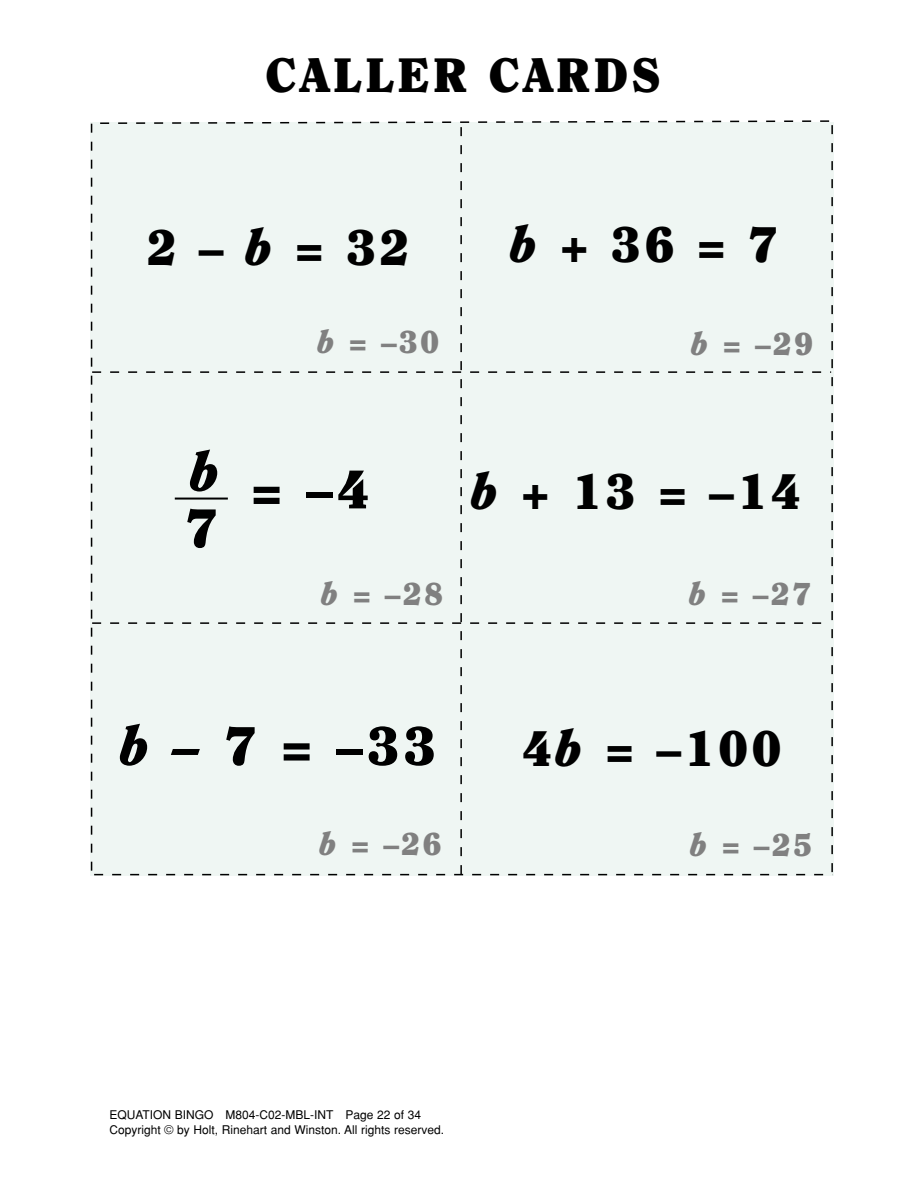
<style>
.page{position:relative;width:918px;height:1188px;background:#fff}
.page>*{position:absolute;margin:0;border:0;box-sizing:border-box;transform-origin:0 0}
.t1{font:900 54px "Clearface";color:#000}
.t2{font:italic 900 54px "Clearface";color:#000}
.t3{font:900 49.65px "Clearface";letter-spacing:.065em;color:#000}
.t4{font:900 48px "Clearface";letter-spacing:.065em;color:#000}
.t5{font:900 31.5px "Clearface";letter-spacing:.065em;color:#808080}
.t6{font:12px/14.4px "Helvetica";color:#000}
.s1{font-style:italic}
</style>
<div class="page">
<div style="left:92px;top:121px;width:741px;height:754px;background:#eff6f3"></div>
<hr style="left:175px;top:498px;width:53px;height:2px;background:#000">
<h3 class="t4" style="left:265px;top:55px;width:397px">CALLER CARDS</h3>
<h2 class="t3" style="left:147px;top:227px;width:265px">2 – <span class="s1">b</span> = 32</h2>
<h3 class="t5" style="left:317px;top:329px;width:124px"><span class="s1">b</span> = –30</h3>
<h2 class="t3" style="left:510px;top:225px;width:269px"><span class="s1">b</span> + 36 = 7</h2>
<h3 class="t5" style="left:691px;top:330px;width:124px"><span class="s1">b</span> = –29</h3>
<h1 class="t2" style="left:190px;top:450px;width:32px">b</h1>
<h1 class="t1" style="left:185px;top:506px;width:34px">7</h1>
<h1 class="t1" style="left:250px;top:467px;width:121px">= –4</h1>
<h3 class="t5" style="left:321px;top:581px;width:124px"><span class="s1">b</span> = –28</h3>
<h2 class="t3" style="left:471px;top:471px;width:332px"><span class="s1">b</span> + 13 = –14</h2>
<h3 class="t5" style="left:689px;top:581px;width:124px"><span class="s1">b</span> = –27</h3>
<h1 class="t1" style="left:120px;top:724px;width:318px"><span class="s1">b –</span> 7 = –33</h1>
<h3 class="t5" style="left:320px;top:830px;width:124px"><span class="s1">b</span> = –26</h3>
<h2 class="t3" style="left:522px;top:728px;width:261px">4<span class="s1">b</span> = –100</h2>
<h3 class="t5" style="left:690px;top:832px;width:124px"><span class="s1">b</span> = –25</h3>
<p class="t6" style="left:110px;top:1109px;width:336px">EQUATION BINGO M804-C02-MBL-INT Page 22 of 34<br>Copyright © by Holt, Rinehart and Winston. All rights reserved.</p>
</div>
